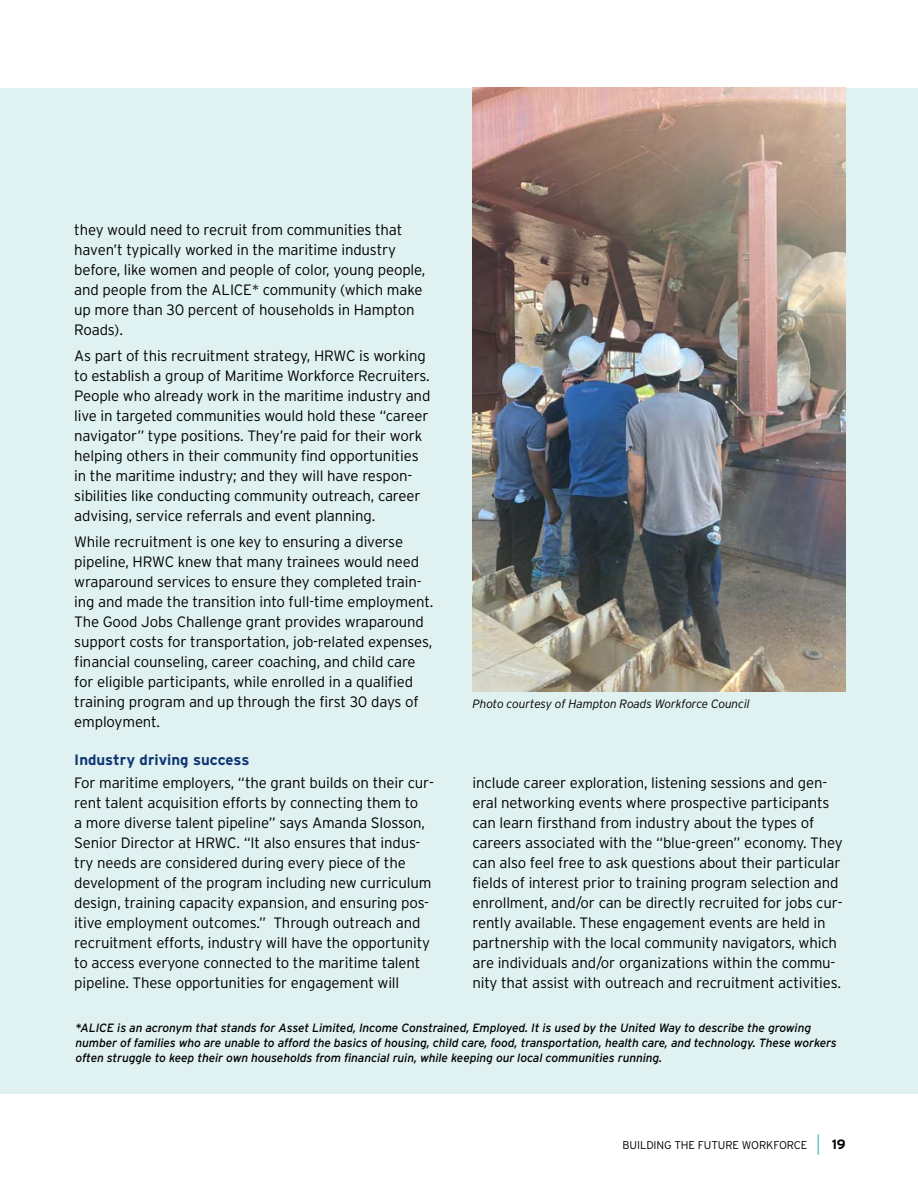
<style>
.page{position:relative;width:918px;height:1188px;background:#fff}
.page>*{position:absolute;margin:0;border:0;box-sizing:border-box;transform-origin:0 0}
.t1{font:300 15px/20px "Interstate";letter-spacing:-.01em;color:#000}
.t2{font:700 15px "Interstate";color:#0f3673}
.t3{font:700 13.5px "Interstate";color:#000}
.t4{font:italic 12px/15px "Interstate";letter-spacing:-.01em;color:#000}
.t5{font:italic 300 12px "Interstate";letter-spacing:-.01em;color:#000}
.t6{font:300 11.25px "Interstate";letter-spacing:-.01em;color:#000}
</style>
<div class="page">
<div style="left:0;top:88px;width:918px;height:1006px;background:#dff1f0"></div>
<img style="left:472px;top:88px;width:374px;height:604px">
<svg style="left:818px;top:1134px;width:1px;height:21px"></svg>
<p class="t1" style="left:74px;top:220px;width:353px">they would need to recruit from communities that haven’t typically worked in the maritime industry before, like women and people of color, young people, and people from the ALICE* community (which make up more than 30 percent of households in Hampton Roads).</p>
<p class="t1" style="left:74px;top:346px;width:358px">As part of this recruitment strategy, HRWC is working to establish a group of Maritime Workforce Recruiters.<br>People who already work in the maritime industry and live in targeted communities would hold these “career navigator” type positions. They’re paid for their work helping others in their community find opportunities in the maritime industry; and they will have respon&shy;sibilities like conducting community outreach, career advising, service referrals and event planning.</p>
<p class="t1" style="left:74px;top:532px;width:361px">While recruitment is one key to ensuring a diverse pipeline, HRWC knew that many trainees would need wraparound services to ensure they completed train&shy;ing and made the transition into full-time employment.<br>The Good Jobs Challenge grant provides wraparound support costs for transportation, job-related expenses, financial counseling, career coaching, and child care for eligible participants, while enrolled in a qualified training program and up through the first 30 days of employment.</p>
<p class="t2" style="left:74px;top:752px;width:177px">Industry driving success</p>
<p class="t1" style="left:74px;top:773px;width:361px">For maritime employers, “the grant builds on their cur&shy;rent talent acquisition efforts by connecting them to<br>a more diverse talent pipeline” says Amanda Slosson, Senior Director at HRWC. “It also ensures that indus&shy;try needs are considered during every piece of the development of the program including new curriculum design, training capacity expansion, and ensuring pos&shy;itive employment outcomes.” Through outreach and recruitment efforts, industry will have the opportunity to access everyone connected to the maritime talent pipeline. These opportunities for engagement will</p>
<p class="t1" style="left:472px;top:773px;width:372px">include career exploration, listening sessions and gen&shy;eral networking events where prospective participants can learn firsthand from industry about the types of careers associated with the “blue-green” economy. They can also feel free to ask questions about their particular fields of interest prior to training program selection and enrollment, and/or can be directly recruited for jobs cur&shy;rently available. These engagement events are held in partnership with the local community navigators, which are individuals and/or organizations within the commu&shy;nity that assist with outreach and recruitment activities.</p>
<p class="t4" style="left:76px;top:1020px;width:763px">*ALICE is an acronym that stands for Asset Limited, Income Constrained, Employed. It is used by the United Way to describe the growing number of families who are unable to afford the basics of housing, child care, food, transportation, health care, and technology. These workers often struggle to keep their own households from financial ruin, while keeping our local communities running.</p>
<p class="t5" style="left:472px;top:697px;width:279px">Photo courtesy of Hampton Roads Workforce Council</p>
<p class="t6" style="left:623px;top:1139px;width:186px">BUILDING THE FUTURE WORKFORCE</p>
<p class="t3" style="left:832px;top:1137px;width:16px">19</p>
</div>
